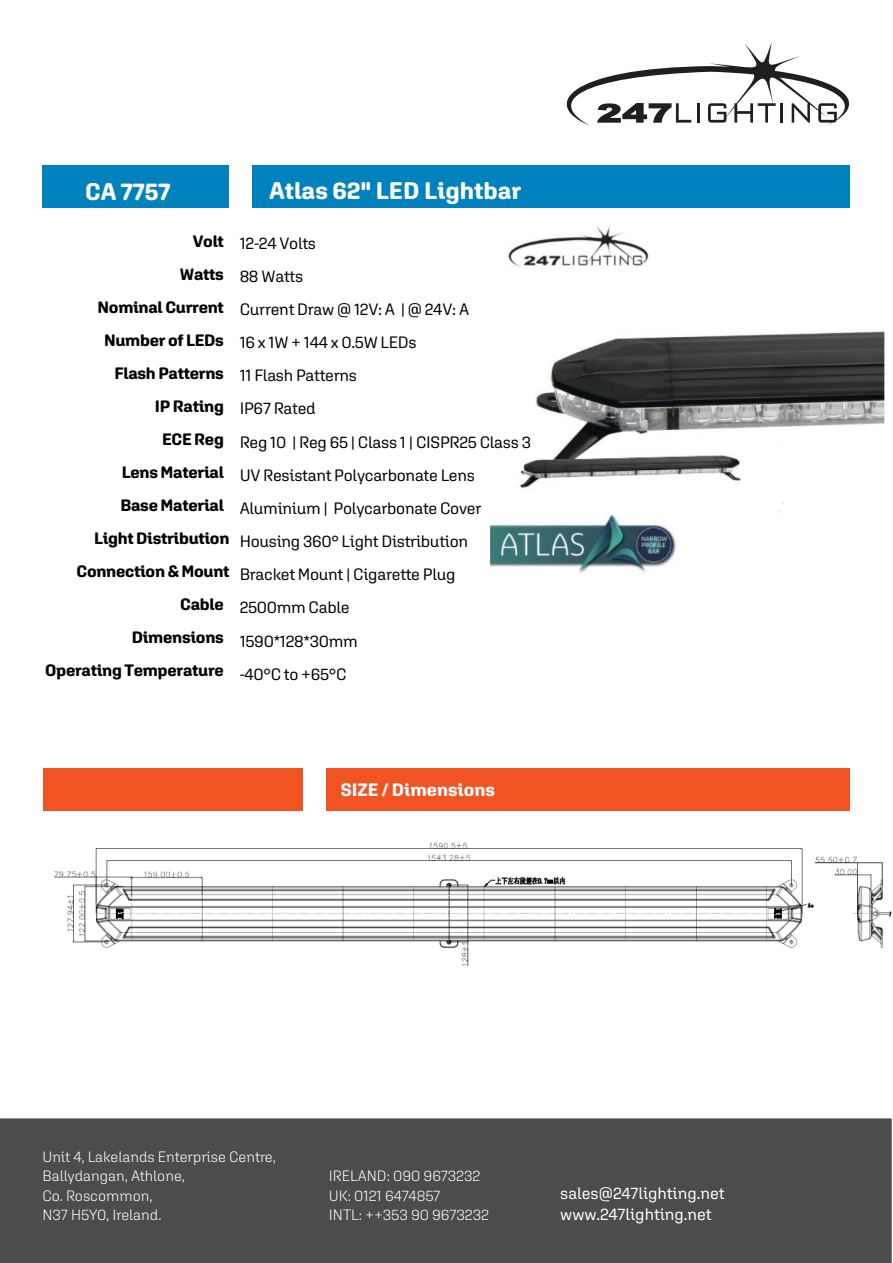
<style>
.page{position:relative;width:893px;height:1263px;background:#fff}
.page>*{position:absolute;margin:0;border:0;box-sizing:border-box;transform-origin:0 0}
.t1{font:700 24px "Aglet Sans";color:#fff}
.t2{font:700 18px "Aglet Sans";color:#fff}
.t3{font:16.5px/33.2px "Aglet Sans";letter-spacing:-.015em;color:#000}
.t4{font:700 16.5px "Aglet Sans";letter-spacing:-.015em;color:#000}
.t5{font:16.5px/21px "Aglet Sans";color:#fff}
.t6{font:300 15px/19.5px "Aglet Sans";color:#fff}
</style>
<div class="page">
<img style="left:490px;top:226px;width:395px;height:347px">
<div style="left:0;top:1118px;width:892px;height:145px;background:#4b4c4d"></div>
<div style="left:42px;top:166px;width:186px;height:42px;background:#0082bf"></div>
<div style="left:252px;top:166px;width:598px;height:42px;background:#0082bf"></div>
<svg style="left:566px;top:42px;width:284px;height:83px"></svg>
<div style="left:43px;top:768px;width:259px;height:43px;background:#f15322"></div>
<div style="left:326px;top:768px;width:524px;height:43px;background:#f15322"></div>
<img style="left:54px;top:842px;width:838px;height:125px">
<h1 class="t1" style="left:85px;top:177px;width:87px">CA 7757</h1>
<h1 class="t1" style="left:269px;top:176px;width:254px">Atlas 62" LED Lightbar</h1>
<p class="t4" style="left:193px;top:231px;width:33px">Volt</p>
<p class="t4" style="left:180px;top:264px;width:45px">Watts</p>
<p class="t4" style="left:98px;top:297px;width:128px">Nominal Current</p>
<p class="t4" style="left:104px;top:330px;width:121px">Number of LEDs</p>
<p class="t4" style="left:114px;top:363px;width:111px">Flash Patterns</p>
<p class="t4" style="left:155px;top:396px;width:70px">IP Rating</p>
<p class="t4" style="left:162px;top:429px;width:63px">ECE Reg</p>
<p class="t4" style="left:122px;top:462px;width:104px">Lens Material</p>
<p class="t4" style="left:120px;top:495px;width:105px">Base Material</p>
<p class="t4" style="left:94px;top:528px;width:137px">Light Distribution</p>
<p class="t4" style="left:77px;top:561px;width:154px">Connection &amp; Mount</p>
<p class="t4" style="left:180px;top:594px;width:45px">Cable</p>
<p class="t4" style="left:132px;top:627px;width:94px">Dimensions</p>
<p class="t4" style="left:45px;top:660px;width:180px">Operating Temperature</p>
<p class="t3" style="left:240px;top:226px;width:293px">12-24 Volts<br>88 Watts<br>Current Draw @ 12V: A | @ 24V: A<br>16 x 1W + 144 x 0.5W LEDs<br>11 Flash Patterns<br>IP67 Rated<br>Reg 10 | Reg 65 | Class 1 | CISPR25 Class 3<br>UV Resistant Polycarbonate Lens<br>Aluminium | Polycarbonate Cover<br>Housing 360° Light Distribution<br>Bracket Mount | Cigarette Plug<br>2500mm Cable<br>1590*128*30mm<br>-40°C to +65°C</p>
<p class="t2" style="left:341px;top:778px;width:156px">SIZE / Dimensions</p>
<p class="t6" style="left:43px;top:1147px;width:235px">Unit 4, Lakelands Enterprise Centre,<br>Ballydangan, Athlone,<br>Co. Roscommon,<br>N37 H5Y0, Ireland.</p>
<p class="t6" style="left:329px;top:1166px;width:162px">IRELAND: 090 9673232<br>UK: 0121 6474857<br>INTL: ++353 90 9673232</p>
<p class="t5" style="left:560px;top:1183px;width:166px">sales@247lighting.net www.247lighting.net</p>
</div>
